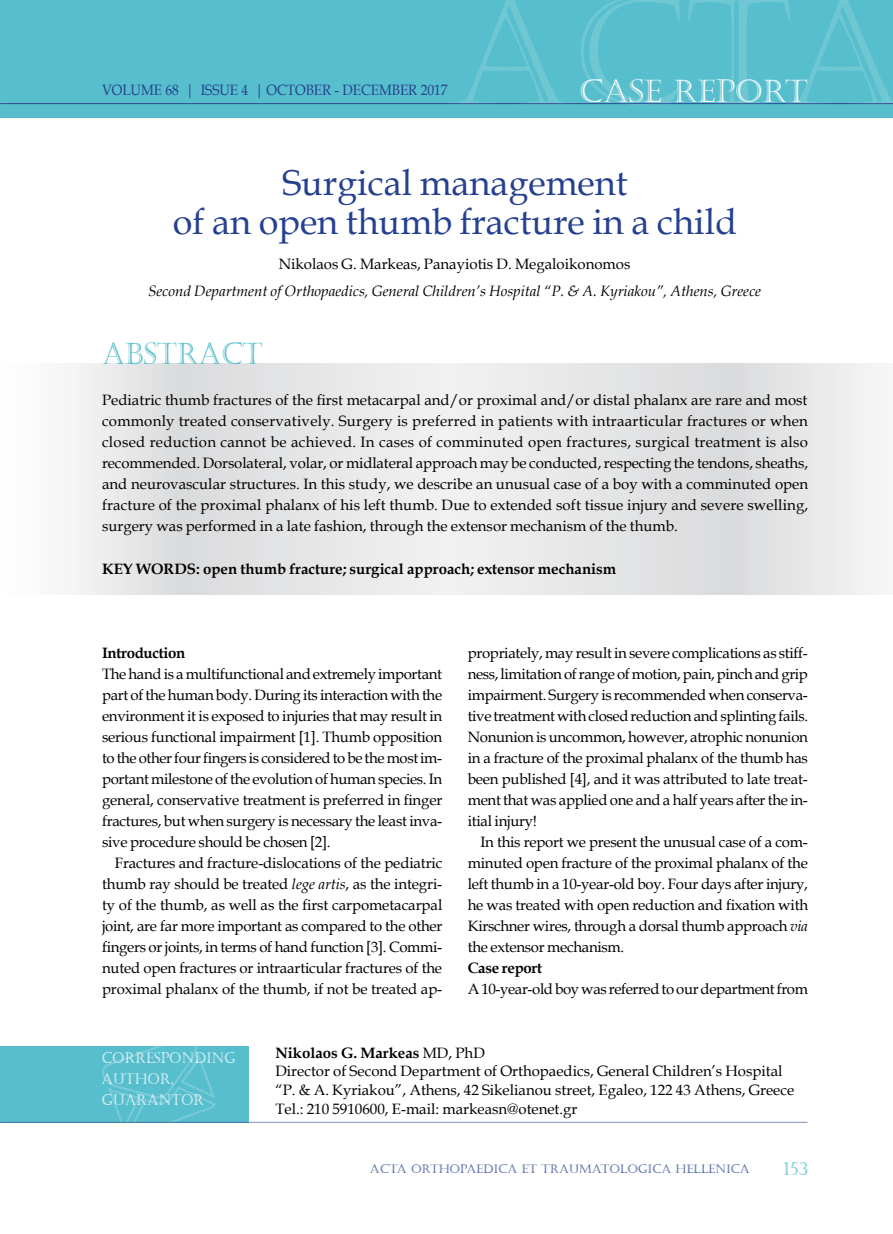
<style>
.page{position:relative;width:893px;height:1234px;background:#fff}
.page>*{position:absolute;margin:0;border:0;box-sizing:border-box;transform-origin:0 0}
.t1{font:148.5px "Castellar";color:#fff}
.t2{font:36px/39px "Book Antiqua";color:#25408f;text-align:center}
.t3{font:31.5px "Castellar";color:#fff}
.t4{font:30px "Castellar";color:#57becd;scale:.93 1}
.t5{font:18px "Castellar";color:#57becd}
.t6{font:15px/21px "Book Antiqua";color:#000;text-align:justify}
.t7{font:italic 15px "Book Antiqua";color:#000}
.t8{font:700 15px "Book Antiqua";color:#000}
.t9{font:15px "Book Antiqua";letter-spacing:-.025em;color:#000}
.t10{font:15px "Book Antiqua";color:#25408f;scale:.9 1}
.t11{font:15px/21px "Castellar";color:#fff;scale:.93 1}
.t12{font:700 15px "Book Antiqua";letter-spacing:-.02em;color:#000}
.t13{font:12px "Castellar";color:#25408f}
.s1{font-style:italic}
.s2{font-weight:700}
</style>
<div class="page">
<div style="left:0;top:0;width:893px;height:118px;background:#57becd"></div>
<hr style="left:0;top:103px;width:893px;height:3px;background:#000;opacity:.75">
<svg style="left:72px;top:363px;width:807px;height:231px"></svg>
<div style="left:0;top:1045px;width:249px;height:77px;background:#57becd"></div>
<svg style="left:100px;top:1045px;width:117px;height:78px"></svg>
<hr style="left:0;top:1119px;width:810px;height:3px;background:#000;opacity:.75">
<h1 class="t1" style="left:450px;top:-32px;width:454px">ACTA</h1>
<h3 class="t3" style="left:579px;top:73px;width:116px">CASEREP</h3>
<h3 class="t3" style="left:735px;top:73px;width:51px">ORT</h3>
<p class="t10" style="left:102px;top:80px;width:385px">VOLUME 68 | ISSUE 4 | OCTOBER - DECEMBER 2017</p>
<h2 class="t2" style="left:173px;top:162px;width:566px">Surgical management<br>of an open thumb fracture in a child</h2>
<p class="t6" style="left:279px;top:253px;width:353px">Nikolaos G. Markeas, Panayiotis D. Megaloikonomos</p>
<p class="t7" style="left:148px;top:281px;width:614px">Second Department of Orthopaedics, General Children’s Hospital “P. &amp; A. Kyriakou”, Athens, Greece</p>
<h3 class="t4" style="left:102px;top:336px;width:174px">ABSTRACT</h3>
<p class="t6" style="left:102px;top:389px;width:708px">Pediatric thumb fractures of the first metacarpal and/or proximal and/or distal phalanx are rare and most commonly treated conservatively. Surgery is preferred in patients with intraarticular fractures or when closed reduction cannot be achieved. In cases of comminuted open fractures, surgical treatment is also recommended. Dorsolateral, volar, or midlateral approach may be conducted, respecting the tendons, sheaths, and neurovascular structures. In this study, we describe an unusual case of a boy with a comminuted open fracture of the proximal phalanx of his left thumb. Due to extended soft tissue injury and severe swelling, surgery was performed in a late fashion, through the extensor mechanism of the thumb.</p>
<p class="t8" style="left:102px;top:558px;width:516px">KEY WORDS: open thumb fracture; surgical approach; extensor mechanism</p>
<p class="t12" style="left:102px;top:642px;width:85px">Introduction</p>
<p class="t6" style="left:102px;top:662px;width:342px">The hand is a multifunctional and extremely important part of the human body. During its interaction with the environment it is exposed to injuries that may result in serious functional impairment [1]. Thumb opposition to the other four fingers is considered to be the most im&shy;portant milestone of the evolution of human species. In general, conservative treatment is preferred in finger fractures, but when surgery is necessary the least inva&shy;sive procedure should be chosen [2].</p>
<p class="t6" style="left:102px;top:851px;width:342px;text-indent:13px">Fractures and fracture-dislocations of the pediatric thumb ray should be treated <span class="s1">lege artis</span>, as the integri&shy;ty of the thumb, as well as the first carpometacarpal joint, are far more important as compared to the other fingers or joints, in terms of hand function [3]. Commi&shy;nuted open fractures or intraarticular fractures of the proximal phalanx of the thumb, if not be treated ap-</p>
<p class="t6" style="left:468px;top:641px;width:342px">propriately, may result in severe complications as stiff&shy;ness, limitation of range of motion, pain, pinch and grip impairment. Surgery is recommended when conserva&shy;tive treatment with closed reduction and splinting fails.<br>Nonunion is uncommon, however, atrophic nonunion in a fracture of the proximal phalanx of the thumb has been published [4], and it was attributed to late treat&shy;ment that was applied one and a half years after the in&shy;itial injury!</p>
<p class="t6" style="left:468px;top:830px;width:342px;text-indent:13px">In this report we present the unusual case of a com&shy;minuted open fracture of the proximal phalanx of the left thumb in a 10-year-old boy. Four days after injury, he was treated with open reduction and fixation with Kirschner wires, through a dorsal thumb approach <span class="s1">via </span>the extensor mechanism.</p>
<p class="t12" style="left:468px;top:957px;width:76px">Case report</p>
<p class="t9" style="left:468px;top:978px;width:342px">A 10-year-old boy was referred to our department from</p>
<p class="t11" style="left:102px;top:1047px;width:145px">CORRESPONDING<br>AUTHOR,<br>GUARANTOR</p>
<p class="t6" style="left:275px;top:1042px;width:520px;line-height:18.8px;text-align:left"><span class="s2">Nikolaos G. Markeas</span> MD, PhD<br>Director of Second Department of Orthopaedics, General Children’s Hospital “P. &amp; A. Kyriakou”, Athens, 42 Sikelianou street, Egaleo, 122 43 Athens, Greece Tel.: 210 5910600, E-mail: markeasn@otenet.gr</p>
<p class="t13" style="left:370px;top:1161px;width:381px">ACTA ORTHOPAEDICA ET TRAUMATOLOGICA HELLENICA</p>
<p class="t5" style="left:783px;top:1157px;width:27px">153</p>
</div>
